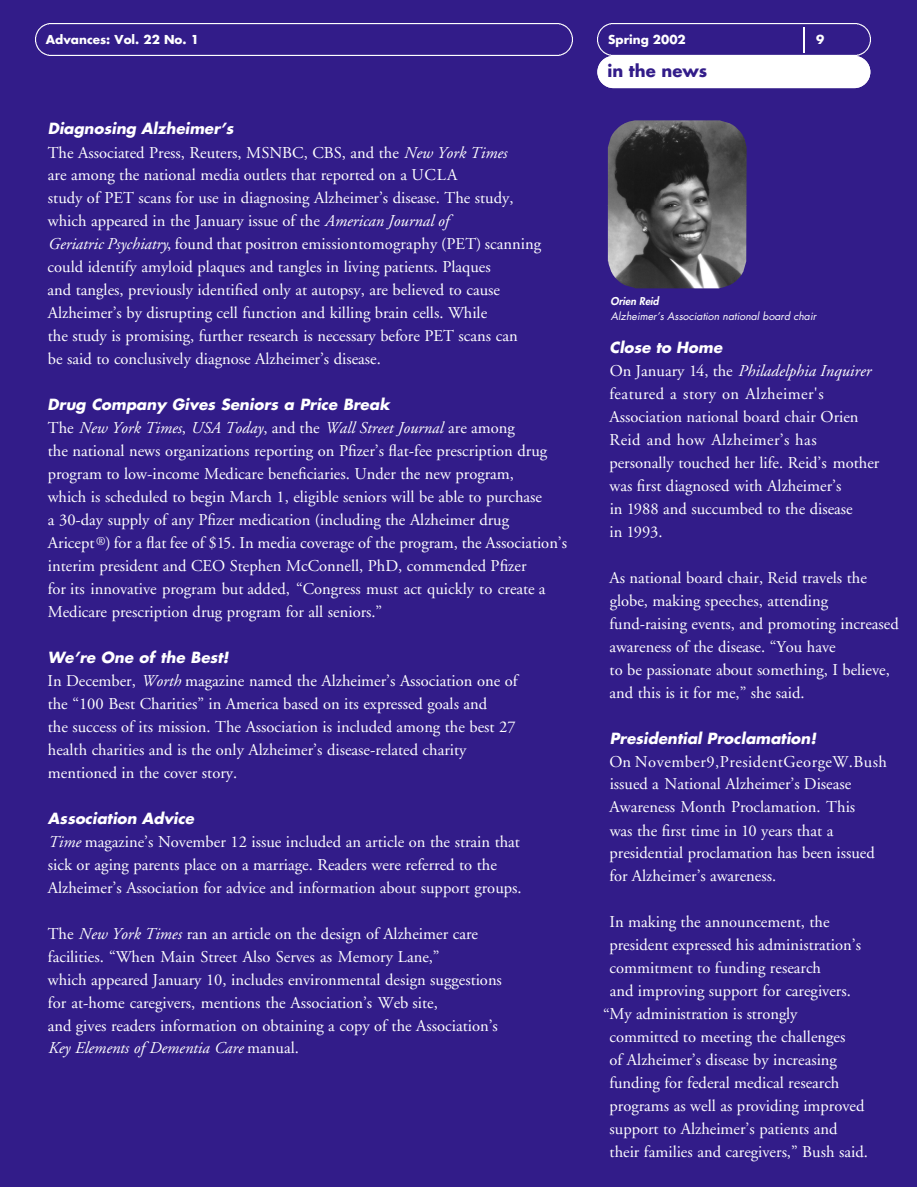
<style>
.page{position:relative;width:918px;height:1188px;background:#fff}
.page>*{position:absolute;margin:0;border:0;box-sizing:border-box;transform-origin:0 0}
.t1{font:16.5px/23px "Adobe Garamond";color:#fff}
.t2{font:700 16.5px "Futura";color:#321c89}
.t3{font:italic 700 15px "Futura";color:#fff}
.t4{font:700 12px "Futura";color:#fff}
.t5{font:italic 10.5px "Futura";color:#fff}
.t6{font:italic 800 10.5px "Futura";color:#fff}
.s1{font-style:italic}
</style>
<div class="page">
<div style="left:0;top:0;width:917px;height:1187px;background:#321c89"></div>
<img style="left:597px;top:24px;width:273px;height:32px">
<img style="left:35px;top:24px;width:538px;height:32px">
<svg style="left:803px;top:27px;width:1px;height:25px"></svg>
<div style="left:597px;top:56px;width:273px;height:32px;background:#fff;border-radius:16px"></div>
<img style="left:608px;top:120px;width:139px;height:168px">
<p class="t4" style="left:46px;top:34px;width:155px">Advances: Vol. 22 No. 1</p>
<p class="t4" style="left:608px;top:34px;width:79px">Spring 2002</p>
<p class="t4" style="left:816px;top:34px;width:10px">9</p>
<p class="t2" style="left:607px;top:64px;width:101px">in the news</p>
<p class="t3" style="left:48px;top:122px;width:187px">Diagnosing Alzheimer’s</p>
<p class="t1" style="left:48px;top:142px;width:495px">The Associated Press, Reuters, MSNBC, CBS, and the <span class="s1">New York Times<br></span>are among the national media outlets that reported on a UCLA<br>study of PET scans for use in diagnosing Alzheimer’s disease. The study, which appeared in the January issue of the <span class="s1">American Journal of<br>Geriatric Psychiatry</span>, found that positron emissiontomography (P E T) scanning could identify amyloid plaques and tangles in living patients. Plaques<br>and tangles, previously identified only at autopsy, are believed to cause Alzheimer’s by disrupting cell function and killing brain cells. While<br>the study is promising, further research is necessary before PET scans can<br>be said to conclusively diagnose Alzheimer’s disease.</p>
<p class="t3" style="left:48px;top:398px;width:344px">Drug Company Gives Seniors a Price Break</p>
<p class="t1" style="left:48px;top:418px;width:521px">The <span class="s1">New York Times</span>, <span class="s1">USA Today</span>, and the <span class="s1">Wall Street Journal</span> are among<br>the national news organizations reporting on Pfizer’s flat-fee prescription drug program to low-income Medicare beneficiaries. Under the new program,<br>which is scheduled to begin March 1, eligible seniors will be able to purchase<br>a 30-day supply of any Pfizer medication (including the Alzheimer drug Aricept<sup>®</sup>) for a flat fee of $15. In media coverage of the program, the Association’s interim president and CEO Stephen McConnell, PhD, commended Pfizer<br>for its innovative program but added, “Congress must act quickly to create a Medicare prescription drug program for all seniors.”</p>
<p class="t3" style="left:48px;top:651px;width:182px">We’re One of the Best!</p>
<p class="t1" style="left:48px;top:671px;width:471px">In December, <span class="s1">Worth</span> magazine named the Alzheimer’s Association one of the “100 Best Charities” in America based on its expressed goals and<br>the success of its mission. The Association is included among the best 27 health charities and is the only Alzheimer’s disease-related charity mentioned in the cover story.</p>
<p class="t3" style="left:48px;top:811px;width:148px">Association Advice</p>
<p class="t1" style="left:48px;top:832px;width:475px"><span class="s1">Time</span> magazine’s November 12 issue included an article on the strain that sick or aging parents place on a marriage. Readers were referred to the<br>Alzheimer’s Association for advice and information about support groups.</p>
<p class="t1" style="left:48px;top:923px;width:456px">The <span class="s1">New York Times</span> ran an article on the design of Alzheimer care facilities. “When Main Street Also Serves as Memory Lane,”<br>which appeared January 10, includes environmental design suggestions for at-home caregivers, mentions the Association’s Web site,<br>and gives readers information on obtaining a copy of the Association’s <span class="s1">Key Elements of Dementia Care</span> manual.</p>
<p class="t6" style="left:611px;top:296px;width:50px">Orien Reid</p>
<p class="t5" style="left:611px;top:311px;width:207px">Alzheimer’s Association national board chair</p>
<p class="t3" style="left:609px;top:340px;width:114px">Close to Home</p>
<p class="t1" style="left:609px;top:361px;width:272px">On January 14, the <span class="s1">Philadelphia Inquirer<br></span>f e a t u r e d a s t o r y o n Alzheimer's Association national board chair Orien<br>R e i d and how A l z h e i m e r ’ s has personally touched her life. Reid’s mother was first diagnosed with Alzheimer’s<br>in 1988 and succumbed to the disease<br>in 1993.</p>
<p class="t1" style="left:609px;top:568px;width:291px">As national board chair, Reid travels the globe, making speeches, attending fund-raising events, and promoting increased awareness of the disease. “You have<br>to be passionate about something, I believe, and this is it for me,” she said.</p>
<p class="t3" style="left:610px;top:731px;width:208px">Presidential Proclamation!</p>
<p class="t1" style="left:609px;top:751px;width:279px">On November9,PresidentGeorgeW.Bush issued a National Alzheimer’s Disease Awareness Month Proclamation. This<br>was the first time in 10 years that a presidential proclamation has been issued for Alzheimer’s awareness.</p>
<p class="t1" style="left:609px;top:912px;width:222px">In making the announcement, the</p>
<p class="t1" style="left:609px;top:935px;width:253px">president expressed his administration’s</p>
<p class="t1" style="left:610px;top:958px;width:213px">commitment to funding research</p>
<p class="t1" style="left:610px;top:981px;width:243px">and improving support for caregivers.</p>
<p class="t1" style="left:603px;top:1004px;width:196px">“My administration is strongly</p>
<p class="t1" style="left:610px;top:1027px;width:237px">c o m m i t t e d to meeting the challenges</p>
<p class="t1" style="left:610px;top:1050px;width:229px">of Alzheimer’s disease by increasing</p>
<p class="t1" style="left:609px;top:1073px;width:232px">funding for federal medical research</p>
<p class="t1" style="left:610px;top:1096px;width:256px">programs as well as providing improved</p>
<p class="t1" style="left:610px;top:1119px;width:230px">support to Alzheimer’s patients and</p>
<p class="t1" style="left:610px;top:1142px;width:260px">their families and caregivers,” Bush said.</p>
</div>
